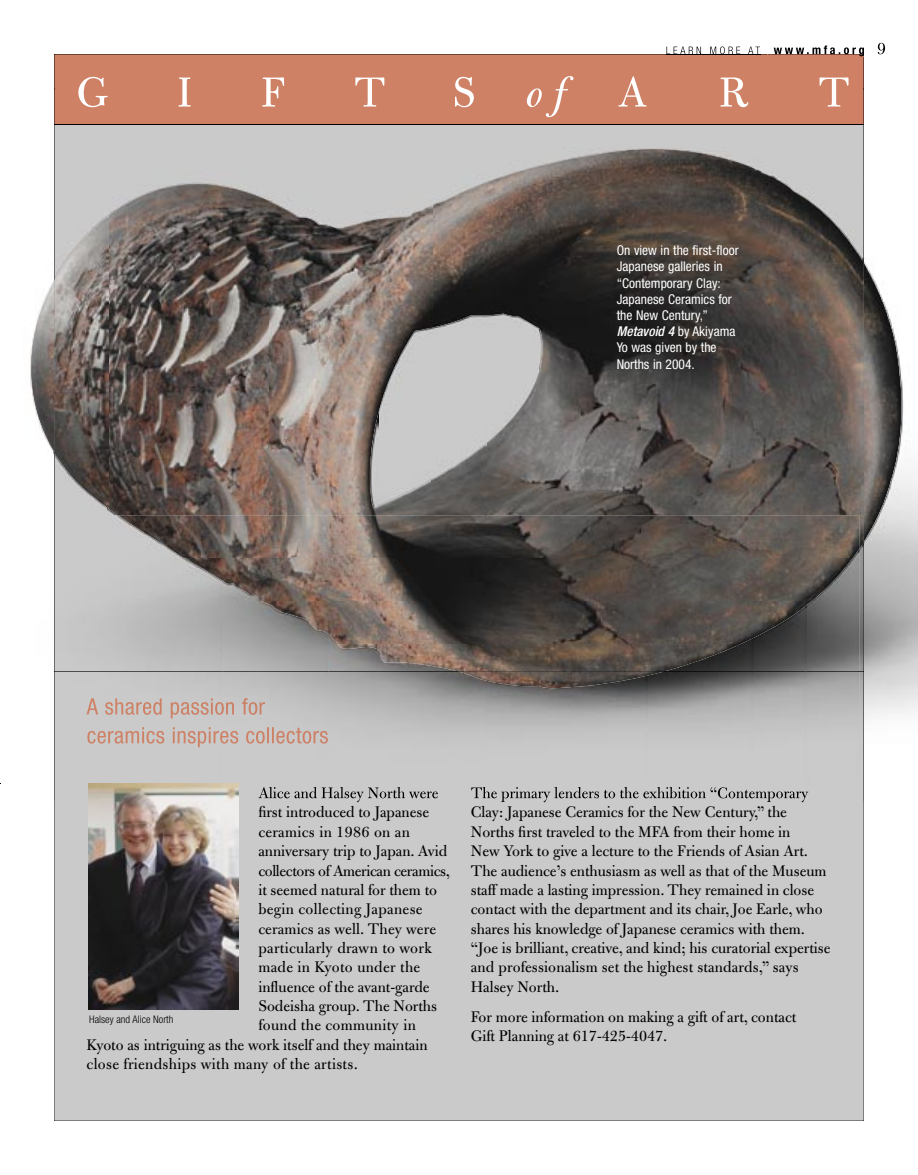
<style>
.page{position:relative;width:918px;height:1175px;background:#fff}
.page>*{position:absolute;margin:0;border:0;box-sizing:border-box;transform-origin:0 0}
.t1{font:16.5px/19.4px "Bulmer";color:#000}
.t2{font:16.5px "Bulmer";letter-spacing:.02em;color:#000}
.t3{font:16.5px "Bulmer";letter-spacing:-.02em;color:#000}
.t4{font:condensed 13.5px/16.2px "Helvetica Neue";color:#fff}
.t5{font:italic 500 condensed 13.5px "Helvetica Neue LT Std";color:#fff}
.t6{font:300 condensed 10.5px "Helvetica Neue";color:#000}
.s1{font-family:"Helvetica Neue";font-weight:400;font-style:normal}
</style>
<div class="page">
<div style="left:54px;top:801px;width:810px;height:319px;background:#cacaca"></div>
<img style="left:88px;top:801px;width:151px;height:208px">
<div style="left:108px;top:90px;width:702px;height:35px;background:#ce8165"></div>
<img style="left:108px;top:90px;width:176px;height:17px">
<img style="left:355px;top:90px;width:29px;height:17px">
<img style="left:455px;top:90px;width:19px;height:17px">
<img style="left:527px;top:90px;width:15px;height:17px">
<img style="left:546px;top:90px;width:28px;height:27px">
<img style="left:618px;top:90px;width:192px;height:17px">
<img style="left:807px;top:645px;width:3px;height:132px">
<img style="left:754px;top:645px;width:53px;height:132px">
<img style="left:648px;top:688px;width:106px;height:89px">
<img style="left:487px;top:688px;width:161px;height:89px">
<img style="left:54px;top:90px;width:54px;height:108px">
<img style="left:810px;top:90px;width:54px;height:108px">
<div style="left:54px;top:548px;width:54px;height:253px;background:#cacaca"></div>
<img style="left:810px;top:548px;width:54px;height:253px">
<div style="left:54px;top:54px;width:810px;height:36px;background:#ce8165"></div>
<img style="left:54px;top:671px;width:810px;height:1px">
<img style="left:63px;top:671px;width:797px;height:1px">
<img style="left:258px;top:787px;width:180px;height:14px">
<img style="left:471px;top:787px;width:337px;height:14px">
<img style="left:87px;top:698px;width:178px;height:20px">
<img style="left:87px;top:727px;width:241px;height:20px">
<img style="left:666px;top:46px;width:94px;height:9px">
<img style="left:773px;top:45px;width:91px;height:9px">
<img style="left:768px;top:54px;width:96px;height:2px">
<svg style="left:877px;top:43px;width:8px;height:12px"></svg>
<img style="left:88px;top:783px;width:151px;height:18px">
<img style="left:30px;top:279px;width:24px;height:176px">
<img style="left:864px;top:263px;width:39px;height:278px">
<img style="left:108px;top:149px;width:162px;height:399px">
<img style="left:432px;top:149px;width:378px;height:200px">
<img style="left:54px;top:198px;width:55px;height:350px">
<img style="left:270px;top:198px;width:162px;height:317px">
<img style="left:809px;top:198px;width:55px;height:350px">
<img style="left:486px;top:348px;width:324px;height:167px">
<img style="left:432px;top:398px;width:54px;height:117px">
<img style="left:118px;top:515px;width:742px;height:44px">
<img style="left:170px;top:558px;width:690px;height:44px">
<img style="left:223px;top:601px;width:637px;height:44px">
<img style="left:329px;top:644px;width:425px;height:44px">
<img style="left:54px;top:262px;width:54px;height:234px">
<img style="left:810px;top:262px;width:54px;height:280px">
<img style="left:457px;top:671px;width:208px;height:1px">
<p class="t4" style="left:617px;top:242px;width:123px">On view in the first-floor<br>Japanese galleries in “Contemporary Clay:<br>Japanese Ceramics for the New Century,”</p>
<p class="t5" style="left:617px;top:323px;width:120px">Metavoid 4 <span class="s1">by Akiyama</span></p>
<p class="t4" style="left:617px;top:339px;width:101px">Yo was given by the<br>Norths in 2004.</p>
<p class="t1" style="left:258px;top:803px;width:172px">first introduced to Japanese</p>
<p class="t2" style="left:258px;top:823px;width:153px">ceramics in 1986 on an</p>
<p class="t1" style="left:258px;top:841px;width:191px">anniversary trip to Japan. Avid</p>
<p class="t3" style="left:258px;top:861px;width:193px">collectors of American ceramics,</p>
<p class="t1" style="left:258px;top:880px;width:180px">it seemed natural for them to</p>
<p class="t2" style="left:258px;top:900px;width:166px">begin collecting Japanese</p>
<p class="t1" style="left:258px;top:919px;width:179px">ceramics as well. They were</p>
<p class="t2" style="left:258px;top:939px;width:175px">particularly drawn to work</p>
<p class="t2" style="left:258px;top:958px;width:163px">made in Kyoto under the</p>
<p class="t1" style="left:258px;top:977px;width:173px">influence of the avant-garde</p>
<p class="t1" style="left:258px;top:996px;width:180px">Sodeisha group. The Norths</p>
<p class="t2" style="left:258px;top:1016px;width:159px">found the community in</p>
<p class="t1" style="left:87px;top:1035px;width:343px">Kyoto as intriguing as the work itself and they maintain</p>
<p class="t2" style="left:87px;top:1055px;width:273px">close friendships with many of the artists.</p>
<p class="t6" style="left:89px;top:1013px;width:86px">Halsey and Alice North</p>
<p class="t1" style="left:471px;top:803px;width:361px">Clay: Japanese Ceramics for the New Century,” the Norths first traveled to the MFA from their home in<br>New York to give a lecture to the Friends of Asian Art.<br>The audience’s enthusiasm as well as that of the Museum staff made a lasting impression. They remained in close contact with the department and its chair, Joe Earle, who shares his knowledge of Japanese ceramics with them. “Joe is brilliant, creative, and kind; his curatorial expertise and professionalism set the highest standards,” says Halsey North.</p>
<p class="t1" style="left:471px;top:1007px;width:327px">For more information on making a gift of art, contact<br>Gift Planning at 617-425-4047.</p>
</div>
